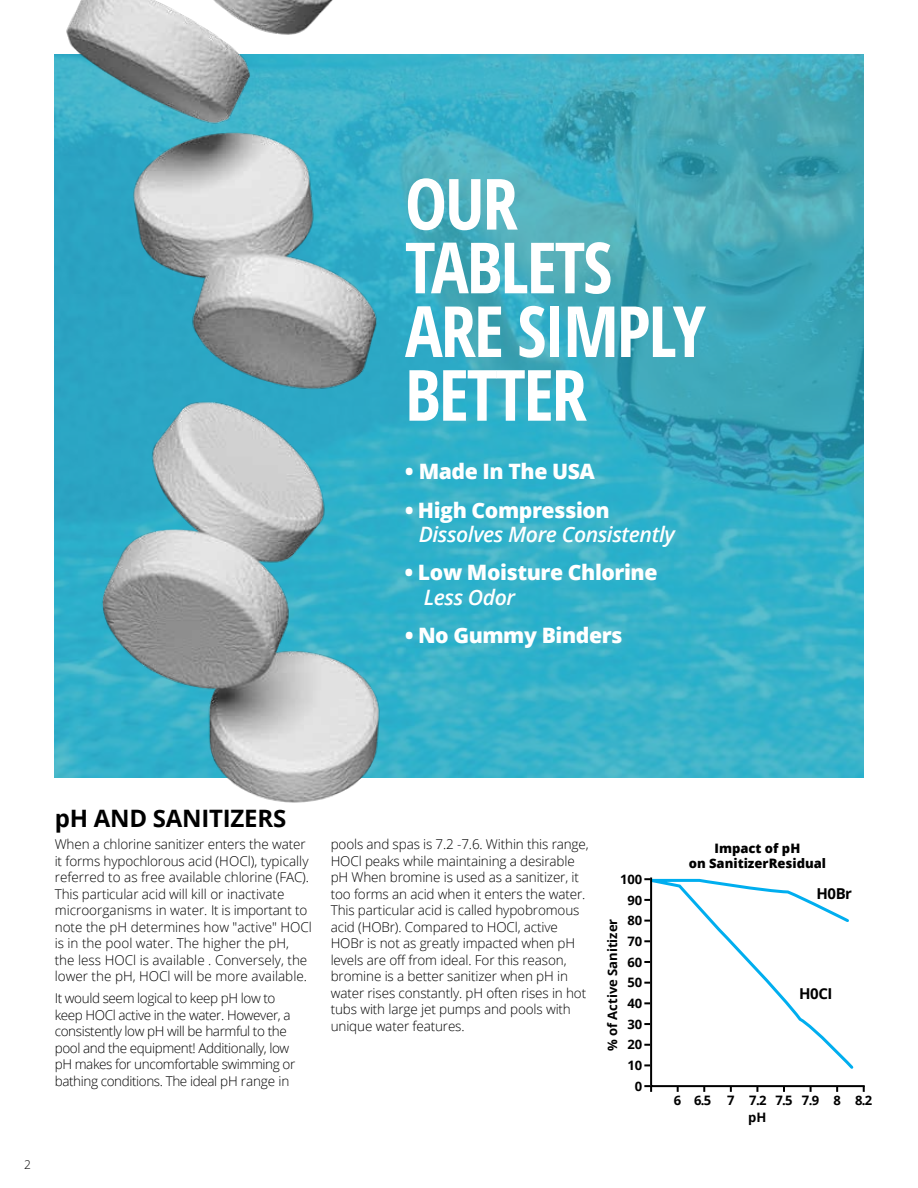
<style>
.page{position:relative;width:918px;height:1188px;background:#fff}
.page>*{position:absolute;margin:0;border:0;box-sizing:border-box;transform-origin:0 0}
.t1{font:700 condensed 70.65px/63.8px "Open Sans";letter-spacing:-.03em;color:#fff}
.t2{font:700 24px "Open Sans";letter-spacing:-.01em;color:#000}
.t3{font:800 21.15px "Open Sans";letter-spacing:-.02em;color:#fff}
.t4{font:italic 600 21.15px "Open Sans";letter-spacing:-.02em;color:#fff}
.t5{font:700 15px "Open Sans";letter-spacing:-.03em;color:#000}
.t6{font:300 13.5px/16.5px "Open Sans";letter-spacing:-.01em;color:#000}
.t7{font:300 13.5px/16.5px "Open Sans";letter-spacing:-.03em;color:#000}
.t8{font:700 13.05px/17.9px "Open Sans";color:#000}
.t9{font:800 13.05px/15px "Open Sans";color:#000;text-align:center}
.t10{font:300 12px "Open Sans";color:#000}
</style>
<div class="page">
<img style="left:54px;top:54px;width:810px;height:724px">
<svg style="left:649px;top:877px;width:216px;height:211px"></svg>
<svg style="left:644px;top:899px;width:6px;height:2px"></svg>
<svg style="left:644px;top:878px;width:6px;height:2px"></svg>
<svg style="left:644px;top:920px;width:6px;height:2px"></svg>
<svg style="left:644px;top:940px;width:6px;height:2px"></svg>
<svg style="left:644px;top:961px;width:6px;height:2px"></svg>
<svg style="left:644px;top:982px;width:6px;height:2px"></svg>
<svg style="left:644px;top:1002px;width:6px;height:2px"></svg>
<svg style="left:644px;top:1023px;width:6px;height:2px"></svg>
<svg style="left:644px;top:1044px;width:6px;height:2px"></svg>
<svg style="left:644px;top:1064px;width:6px;height:2px"></svg>
<svg style="left:836px;top:1086px;width:2px;height:6px"></svg>
<svg style="left:863px;top:1086px;width:2px;height:6px"></svg>
<svg style="left:810px;top:1086px;width:2px;height:6px"></svg>
<svg style="left:783px;top:1086px;width:2px;height:6px"></svg>
<svg style="left:756px;top:1086px;width:2px;height:6px"></svg>
<svg style="left:730px;top:1086px;width:2px;height:6px"></svg>
<svg style="left:703px;top:1086px;width:2px;height:6px"></svg>
<svg style="left:677px;top:1086px;width:2px;height:6px"></svg>
<svg style="left:644px;top:1085px;width:8px;height:7px"></svg>
<img style="left:64px;top:0;width:350px;height:803px">
<h1 class="t1" style="left:405px;top:170px;width:302px">OUR<br>TABLETS<br>ARE SIMPLY<br>BETTER</h1>
<h3 class="t3" style="left:405px;top:456px;width:192px">• Made In The USA</h3>
<h3 class="t3" style="left:405px;top:494px;width:206px">• High Compression</h3>
<h3 class="t4" style="left:419px;top:520px;width:258px">Dissolves More Consistently</h3>
<h3 class="t3" style="left:405px;top:557px;width:254px">• Low Moisture Chlorine</h3>
<h3 class="t4" style="left:424px;top:583px;width:93px">Less Odor</h3>
<h3 class="t3" style="left:405px;top:619px;width:219px">• No Gummy Binders</h3>
<h2 class="t2" style="left:55px;top:802px;width:233px">pH AND SANITIZERS</h2>
<p class="t6" style="left:55px;top:836px;width:259px">When a chlorine sanitizer enters the water it forms hypochlorous acid (HOCl), typically referred to as free available chlorine (FAC).<br>This particular acid will kill or inactivate microorganisms in water. It is important to note the pH determines how "active" HOCl is in the pool water. The higher the pH, the less HOCl is available . Conversely, the lower the pH, HOCl will be more available.</p>
<p class="t7" style="left:55px;top:990px;width:242px">It would seem logical to keep pH low to keep HOCl active in the water. However, a consistently low pH will be harmful to the pool and the equipment! Additionally, low pH makes for uncomfortable swimming or bathing conditions. The ideal pH range in</p>
<p class="t6" style="left:331px;top:836px;width:260px">pools and spas is 7.2 -7.6. Within this range, HOCl peaks while maintaining a desirable pH When bromine is used as a sanitizer, it too forms an acid when it enters the water.<br>This particular acid is called hypobromous acid (HOBr). Compared to HOCl, active HOBr is not as greatly impacted when pH levels are off from ideal. For this reason, bromine is a better sanitizer when pH in water rises constantly. pH often rises in hot tubs with large jet pumps and pools with unique water features.</p>
<p class="t8" style="left:620px;top:870px;width:24px">100</p>
<p class="t8" style="left:603px;top:1051px;width:134px;rotate:-90deg">% of Active Sanitizer</p>
<p class="t8" style="left:627px;top:891px;width:16px">90</p>
<p class="t8" style="left:627px;top:911px;width:16px">80</p>
<p class="t8" style="left:627px;top:932px;width:16px">70</p>
<p class="t8" style="left:627px;top:953px;width:16px">60</p>
<p class="t8" style="left:627px;top:973px;width:16px">50</p>
<p class="t8" style="left:627px;top:994px;width:16px">40</p>
<p class="t8" style="left:627px;top:1015px;width:16px">30</p>
<p class="t8" style="left:627px;top:1035px;width:16px">20</p>
<p class="t8" style="left:627px;top:1056px;width:16px">10</p>
<p class="t8" style="left:635px;top:1077px;width:9px">0</p>
<p class="t10" style="left:24px;top:1156px;width:8px">2</p>
<p class="t9" style="left:689px;top:840px;width:139px">Impact of pH<br>on SanitizerResidual</p>
<p class="t5" style="left:817px;top:883px;width:37px">H0Br</p>
<p class="t5" style="left:799px;top:983px;width:35px">H0CI</p>
<p class="t8" style="left:748px;top:1091px;width:126px;text-indent:-74px">6 6.5 7 7.2 7.5 7.9 8 8.2 pH</p>
</div>
